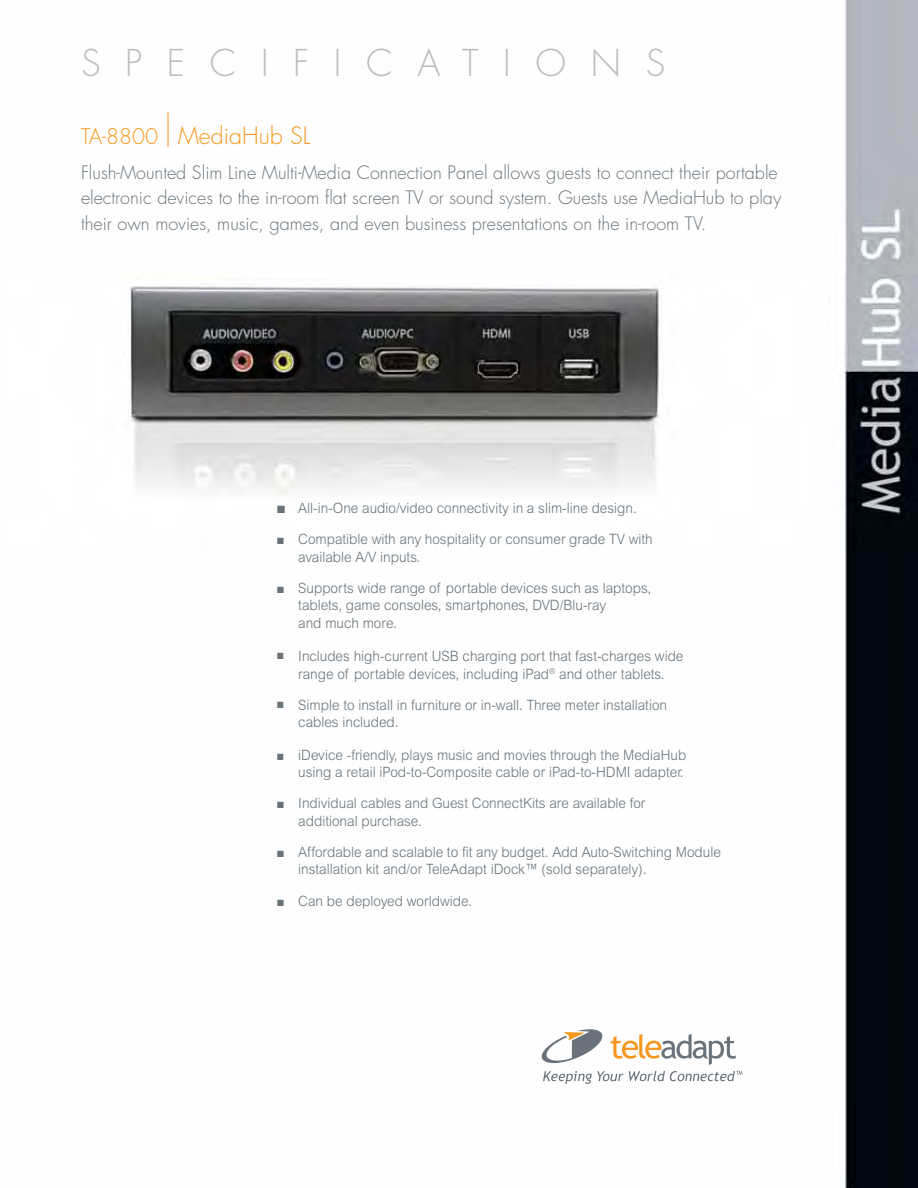
<style>
.page{position:relative;width:918px;height:1188px;background:#fff}
.page>*{position:absolute;margin:0;border:0;box-sizing:border-box;transform-origin:0 0}
.t1{font:300 36px "Futura";letter-spacing:.685em;color:#bcbec0}
.t2{font:300 23.25px "Futura";color:#f8991d}
.t3{font:300 18px/25.5px "Futura";color:#68737a}
.t4{font:300 14.25px/17.2px "Arial MT Std";color:#68737a;scale:.95 1}
.s1{font-size:21px}
.s2{font-size:42px}
</style>
<div class="page">
<img style="left:130px;top:0;width:788px;height:1188px">
<svg style="left:542px;top:1029px;width:194px;height:36px"></svg>
<svg style="left:543px;top:1071px;width:199px;height:13px"></svg>
<h1 class="t1" style="left:81px;top:40px;width:586px">SPECIFICATIONS</h1>
<h2 class="t2" style="left:81px;top:121px;width:231px"><span class="s1">TA-8800</span> <span class="s2">|</span> MediaHub SL</h2>
<p class="t3" style="left:81px;top:160px;width:702px">Flush-Mounted Slim Line Multi-Media Connection Panel allows guests to connect their portable electronic devices to the in-room flat screen TV or sound system. Guests use MediaHub to play their own movies, music, games, and even business presentations on the in-room TV.</p>
<p class="t4" style="left:277px;top:499px;width:380px">■ All-in-One audio/video connectivity in a slim-line design.</p>
<p class="t4" style="left:298px;top:531px;width:375px;text-indent:-21px">■ Compatible with any hospitality or consumer grade TV with available A/V inputs.</p>
<p class="t4" style="left:298px;top:579px;width:373px;text-indent:-21px">■ Supports wide range of portable devices such as laptops, tablets, game consoles, smartphones, DVD/Blu-ray<br>and much more.</p>
<p class="t4" style="left:277px;top:648px;width:429px;text-align:center">■ Includes high-current USB charging port that fast-charges wide range of portable devices, including iPad<sup>®</sup> and other tablets.</p>
<p class="t4" style="left:298px;top:696px;width:390px;text-indent:-21px">■ Simple to install in furniture or in-wall. Three meter installation cables included.</p>
<p class="t4" style="left:277px;top:746px;width:432px;text-align:right">■ iDevice -friendly, plays music and movies through the MediaHub using a retail iPod-to-Composite cable or iPad-to-HDMI adapter.</p>
<p class="t4" style="left:298px;top:795px;width:367px;text-indent:-21px">■ Individual cables and Guest ConnectKits are available for additional purchase.</p>
<p class="t4" style="left:298px;top:843px;width:446px;text-indent:-21px">■ Affordable and scalable to fit any budget. Add Auto-Switching Module installation kit and/or TeleAdapt iDock™ (sold separately).</p>
<p class="t4" style="left:277px;top:892px;width:207px">■ Can be deployed worldwide.</p>
</div>
